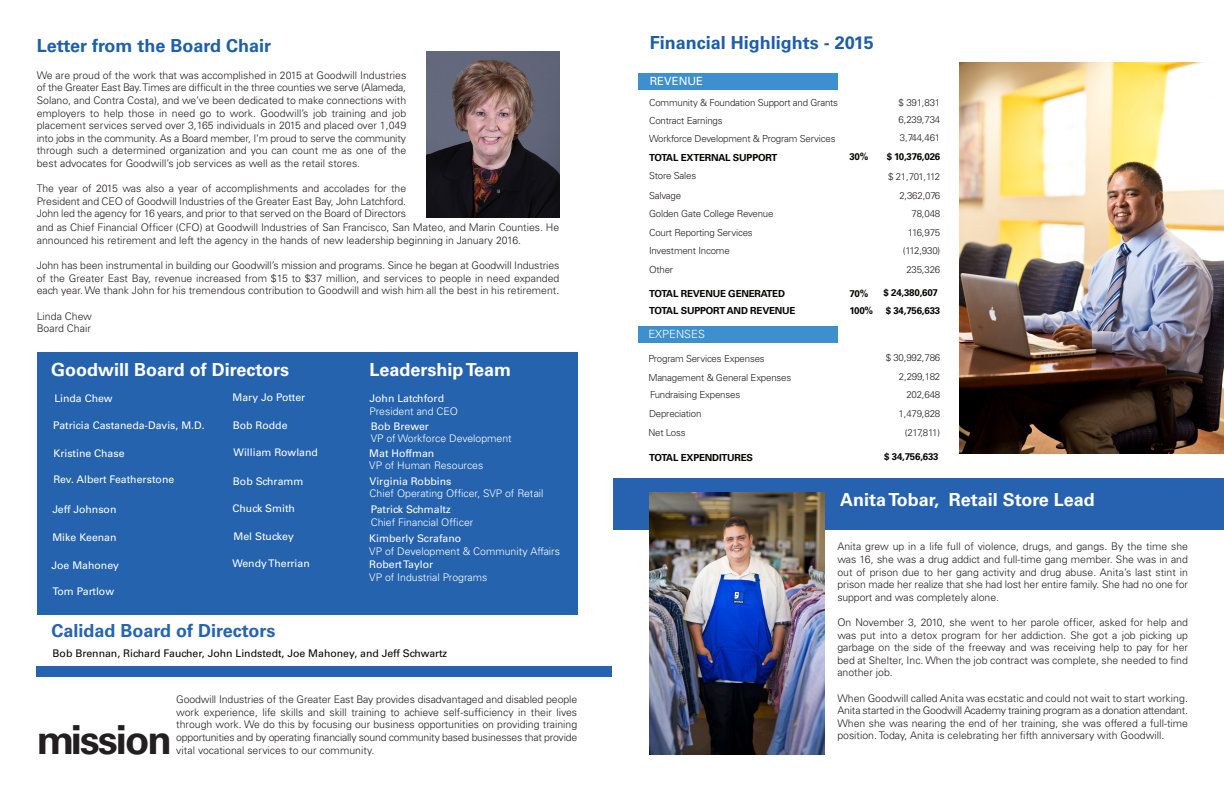
<style>
.page{position:relative;width:1224px;height:792px;background:#fff}
.page>*{position:absolute;margin:0;border:0;box-sizing:border-box;transform-origin:0 0}
.t1{font:700 40px "Univers";letter-spacing:-.05em;color:#231f20}
.t2{font:700 18px "Univers";color:#fff}
.t3{font:700 18px "Univers";color:#1d5ea9}
.t4{font:700 18px "Univers";color:#1d5fa9}
.t5{font:700 18px "Univers";color:#2564b0}
.t6{font:300 11.3px "Univers";color:#fff}
.t7{font:11.3px "Univers";color:#fff}
.t8{font:300 10.5px/12.6px "Univers";color:#231f20;text-align:justify}
.t9{font:10.5px "Univers";color:#fff}
.t10{font:300 10.5px "Univers";color:#fff}
.t11{font:10.5px "Univers";color:#040503}
.t12{font:300 9.7px "Univers";letter-spacing:-.02em;color:#231f20}
.t13{font:700 9.7px "Univers";letter-spacing:-.02em;color:#040503}
</style>
<div class="page">
<div style="left:639px;top:73px;width:199px;height:16px;background:#3d90cd"></div>
<div style="left:639px;top:326px;width:199px;height:17px;background:#3d90cd"></div>
<div style="left:37px;top:352px;width:540px;height:262px;background:#2563af"></div>
<div style="left:613px;top:478px;width:611px;height:52px;background:#2662af"></div>
<img style="left:649px;top:493px;width:175px;height:262px">
<img style="left:427px;top:52px;width:132px;height:166px">
<img style="left:959px;top:63px;width:265px;height:390px">
<div style="left:36px;top:666px;width:576px;height:11px;background:#2662af"></div>
<p class="t4" style="left:37px;top:35px;width:236px">Letter from the Board Chair</p>
<p class="t8" style="left:37px;top:69px;width:371px">We are proud of the work that was accomplished in 2015 at Goodwill Industries of the Greater East Bay. Times are difficult in the three counties we serve (Alameda, Solano, and Contra Costa), and we’ve been dedicated to make connections with employers to help those in need go to work. Goodwill’s job training and job placement services served over 3,165 individuals in 2015 and placed over 1,049 into jobs in the community. As a Board member, I’m proud to serve the community through such a determined organization and you can count me as one of the best advocates for Goodwill’s job services as well as the retail stores.</p>
<p class="t8" style="left:37px;top:182px;width:371px">The year of 2015 was also a year of accomplishments and accolades for the President and CEO of Goodwill Industries of the Greater East Bay, John Latchford.<br>John led the agency for 16 years, and prior to that served on the Board of Directors</p>
<p class="t8" style="left:37px;top:221px;width:524px">and as Chief Financial Officer (CFO) at Goodwill Industries of San Francisco, San Mateo, and Marin Counties. He announced his retirement and left the agency in the hands of new leadership beginning in January 2016.</p>
<p class="t8" style="left:37px;top:259px;width:524px">John has been instrumental in building our Goodwill’s mission and programs. Since he began at Goodwill Industries of the Greater East Bay, revenue increased from $15 to $37 million, and services to people in need expanded each year. We thank John for his tremendous contribution to Goodwill and wish him all the best in his retirement.</p>
<p class="t8" style="left:37px;top:310px;width:57px">Linda Chew</p>
<p class="t8" style="left:37px;top:322px;width:56px">Board Chair</p>
<p class="t2" style="left:51px;top:359px;width:239px">Goodwill Board of Directors</p>
<p class="t9" style="left:54px;top:392px;width:60px">Linda Chew</p>
<p class="t9" style="left:53px;top:419px;width:153px">Patricia Castaneda-Davis, M.D.</p>
<p class="t9" style="left:53px;top:447px;width:73px">Kristine Chase</p>
<p class="t9" style="left:53px;top:473px;width:122px">Rev. Albert Featherstone</p>
<p class="t9" style="left:52px;top:503px;width:66px">Jeff Johnson</p>
<p class="t9" style="left:52px;top:531px;width:66px">Mike Keenan</p>
<p class="t9" style="left:52px;top:559px;width:69px">Joe Mahoney</p>
<p class="t9" style="left:52px;top:585px;width:63px">Tom Partlow</p>
<p class="t9" style="left:233px;top:391px;width:74px">Mary Jo Potter</p>
<p class="t9" style="left:233px;top:419px;width:56px">Bob Rodde</p>
<p class="t9" style="left:234px;top:446px;width:86px">William Rowland</p>
<p class="t9" style="left:233px;top:475px;width:72px">Bob Schramm</p>
<p class="t9" style="left:233px;top:502px;width:64px">Chuck Smith</p>
<p class="t9" style="left:234px;top:530px;width:62px">Mel Stuckey</p>
<p class="t9" style="left:233px;top:557px;width:79px">Wendy Therrian</p>
<p class="t2" style="left:370px;top:359px;width:143px">Leadership Team</p>
<p class="t9" style="left:370px;top:392px;width:76px">John Latchford</p>
<p class="t10" style="left:370px;top:405px;width:90px">President and CEO</p>
<p class="t9" style="left:371px;top:420px;width:60px">Bob Brewer</p>
<p class="t10" style="left:371px;top:432px;width:143px">VP of Workforce Development</p>
<p class="t9" style="left:369px;top:447px;width:67px">Mat Hoffman</p>
<p class="t10" style="left:369px;top:459px;width:116px">VP of Human Resources</p>
<p class="t9" style="left:370px;top:475px;width:83px">Virginia Robbins</p>
<p class="t10" style="left:370px;top:487px;width:175px">Chief Operating Officer, SVP of Retail</p>
<p class="t9" style="left:371px;top:503px;width:82px">Patrick Schmaltz</p>
<p class="t10" style="left:371px;top:516px;width:104px">Chief Financial Officer</p>
<p class="t9" style="left:369px;top:532px;width:93px">Kimberly Scrafano</p>
<p class="t10" style="left:369px;top:545px;width:192px">VP of Development &amp; Community Affairs</p>
<p class="t9" style="left:369px;top:558px;width:66px">Robert Taylor</p>
<p class="t10" style="left:369px;top:571px;width:120px">VP of Industrial Programs</p>
<p class="t5" style="left:52px;top:620px;width:225px">Calidad Board of Directors</p>
<p class="t11" style="left:53px;top:648px;width:396px">Bob Brennan, Richard Faucher, John Lindstedt, Joe Mahoney, and Jeff Schwartz</p>
<p class="t8" style="left:176px;top:693px;width:403px">Goodwill Industries of the Greater East Bay provides disadvantaged and disabled people work experience, life skills and skill training to achieve self-sufficiency in their lives through work. We do this by focusing our business opportunities on providing training opportunities and by operating financially sound community based businesses that provide vital vocational services to our community.</p>
<p class="t1" style="left:37px;top:716px;width:137px">mission</p>
<p class="t3" style="left:650px;top:32px;width:226px">Financial Highlights - 2015</p>
<p class="t7" style="left:650px;top:75px;width:55px">REVENUE</p>
<p class="t12" style="left:649px;top:97px;width:191px">Community &amp; Foundation Support and Grants</p>
<p class="t12" style="left:649px;top:115px;width:75px">Contract Earnings</p>
<p class="t12" style="left:649px;top:133px;width:188px">Workforce Development &amp; Program Services</p>
<p class="t13" style="left:649px;top:152px;width:130px">TOTAL EXTERNAL SUPPORT</p>
<p class="t12" style="left:649px;top:170px;width:49px">Store Sales</p>
<p class="t12" style="left:649px;top:189px;width:34px">Salvage</p>
<p class="t12" style="left:649px;top:208px;width:126px">Golden Gate College Revenue</p>
<p class="t12" style="left:649px;top:227px;width:105px">Court Reporting Services</p>
<p class="t12" style="left:649px;top:263px;width:26px">Other</p>
<p class="t13" style="left:649px;top:288px;width:137px">TOTAL REVENUE GENERATED</p>
<p class="t13" style="left:649px;top:305px;width:148px">TOTAL SUPPORT AND REVENUE</p>
<p class="t12" style="left:649px;top:244px;width:82px">Investment Income</p>
<p class="t6" style="left:648px;top:328px;width:58px">EXPENSES</p>
<p class="t12" style="left:648px;top:371px;width:144px">Management &amp; General Expenses</p>
<p class="t12" style="left:650px;top:388px;width:92px">Fundraising Expenses</p>
<p class="t12" style="left:648px;top:353px;width:118px">Program Services Expenses</p>
<p class="t12" style="left:649px;top:408px;width:54px">Depreciation</p>
<p class="t13" style="left:849px;top:151px;width:21px">30%</p>
<p class="t13" style="left:849px;top:288px;width:21px">70%</p>
<p class="t13" style="left:849px;top:305px;width:25px">100%</p>
<p class="t12" style="left:899px;top:97px;width:43px">$ 391,831</p>
<p class="t12" style="left:899px;top:114px;width:43px">6,239,734</p>
<p class="t12" style="left:900px;top:132px;width:42px">3,744,461</p>
<p class="t13" style="left:887px;top:151px;width:55px">$ 10,376,026</p>
<p class="t12" style="left:888px;top:170px;width:54px">$ 21,701,112</p>
<p class="t12" style="left:899px;top:190px;width:42px">2,362,076</p>
<p class="t12" style="left:912px;top:208px;width:30px">78,048</p>
<p class="t12" style="left:908px;top:227px;width:34px">116,975</p>
<p class="t12" style="left:906px;top:263px;width:35px">235,326</p>
<p class="t13" style="left:883px;top:287px;width:56px">$ 24,380,607</p>
<p class="t13" style="left:886px;top:305px;width:56px">$ 34,756,633</p>
<p class="t12" style="left:903px;top:244px;width:39px">(112,930)</p>
<p class="t12" style="left:886px;top:352px;width:56px">$ 30,992,786</p>
<p class="t12" style="left:899px;top:371px;width:43px">2,299,182</p>
<p class="t12" style="left:906px;top:389px;width:35px">202,648</p>
<p class="t12" style="left:899px;top:408px;width:43px">1,479,828</p>
<p class="t12" style="left:648px;top:427px;width:39px">Net Loss</p>
<p class="t12" style="left:905px;top:427px;width:37px">(217,811)</p>
<p class="t13" style="left:649px;top:451px;width:105px">TOTAL EXPENDITURES</p>
<p class="t13" style="left:884px;top:451px;width:56px">$ 34,756,633</p>
<p class="t2" style="left:840px;top:489px;width:256px">Anita Tobar, Retail Store Lead</p>
<p class="t8" style="left:837px;top:540px;width:352px">Anita grew up in a life full of violence, drugs, and gangs. By the time she was 16, she was a drug addict and full-time gang member. She was in and out of prison due to her gang activity and drug abuse. Anita’s last stint in prison made her realize that she had lost her entire family. She had no one for support and was completely alone.</p>
<p class="t8" style="left:837px;top:616px;width:352px">On November 3, 2010, she went to her parole officer, asked for help and was put into a detox program for her addiction. She got a job picking up garbage on the side of the freeway and was receiving help to pay for her bed at Shelter, Inc. When the job contract was complete, she needed to find another job.</p>
<p class="t8" style="left:837px;top:692px;width:352px">When Goodwill called Anita was ecstatic and could not wait to start working.<br>Anita started in the Goodwill Academy training program as a donation attendant.<br>When she was nearing the end of her training, she was offered a full-time position. Today, Anita is celebrating her fifth anniversary with Goodwill.</p>
</div>
